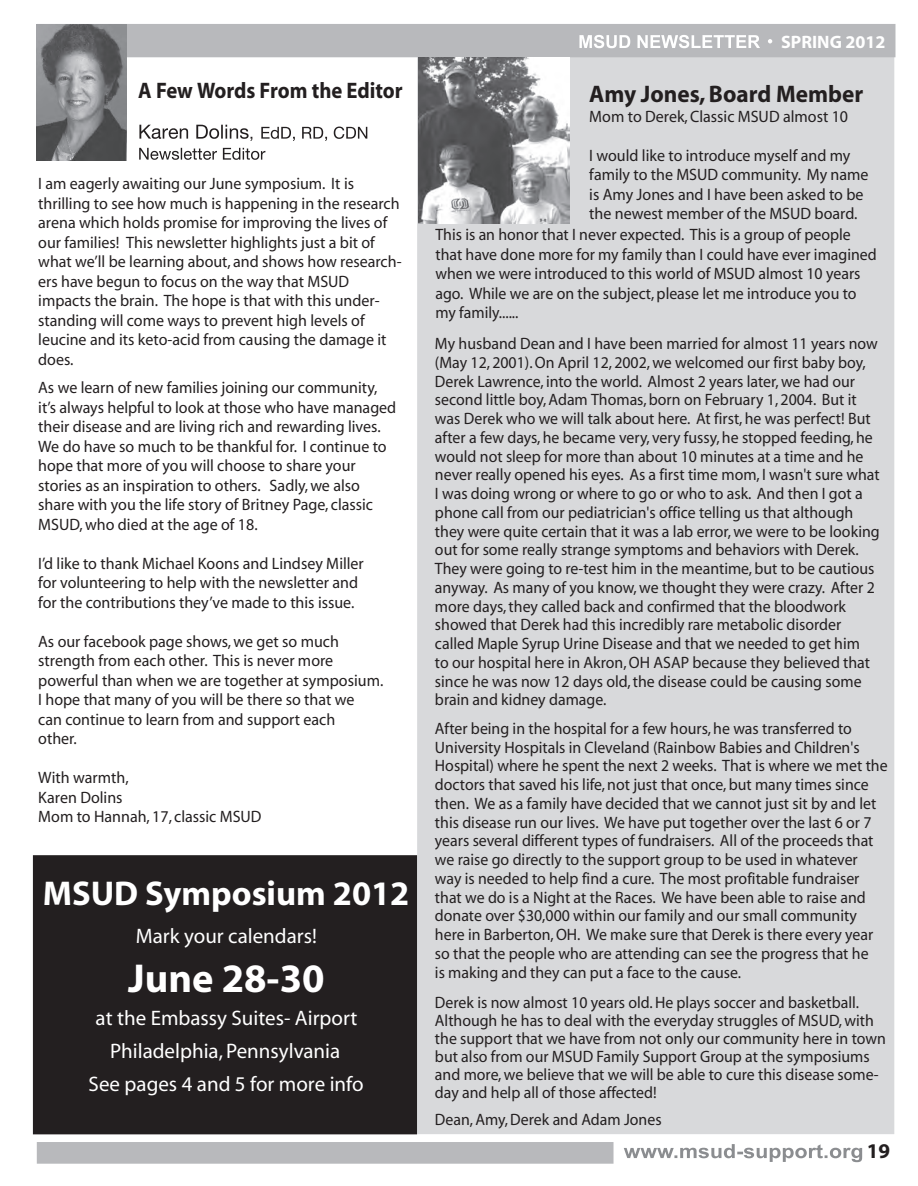
<style>
.page{position:relative;width:918px;height:1186px;background:#fff}
.page>*{position:absolute;margin:0;border:0;box-sizing:border-box;transform-origin:0 0}
.t1{font:700 40.5px "Myriad";color:#fff}
.t2{font:700 34.5px "Myriad";color:#fff}
.t3{font:700 24px "Myriad";color:#231f20}
.t4{font:700 22.5px "Myriad";letter-spacing:-.005em;color:#231f20;scale:.92 1}
.t5{font:21px/33px "Myriad";color:#fff;text-align:center}
.t6{font:700 21px "Myriad";color:#231f20}
.t7{font:700 18px "Myriad";color:#fff}
.t8{font:16.5px/18.8px "Myriad";color:#231f20;scale:.96 1}
.t9{font:16.5px/19.5px "Myriad";color:#231f20}
</style>
<div class="page">
<div style="left:417px;top:53px;width:477px;height:1081px;background:#d8d9db"></div>
<div style="left:37px;top:1142px;width:577px;height:21px;background:#b8b9bc"></div>
<svg style="left:624px;top:1144px;width:238px;height:18px"></svg>
<div style="left:37px;top:24px;width:858px;height:33px;background:#b8b9bc"></div>
<svg style="left:579px;top:35px;width:51px;height:13px"></svg>
<svg style="left:637px;top:35px;width:123px;height:13px"></svg>
<svg style="left:768px;top:39px;width:4px;height:4px"></svg>
<svg style="left:139px;top:125px;width:49px;height:14px"></svg>
<svg style="left:196px;top:125px;width:56px;height:16px"></svg>
<svg style="left:261px;top:127px;width:34px;height:14px"></svg>
<svg style="left:302px;top:127px;width:25px;height:14px"></svg>
<svg style="left:334px;top:127px;width:33px;height:12px"></svg>
<svg style="left:139px;top:148px;width:78px;height:12px"></svg>
<svg style="left:223px;top:148px;width:42px;height:12px"></svg>
<img style="left:36px;top:25px;width:91px;height:135px">
<div style="left:33px;top:855px;width:384px;height:279px;background:#231f20"></div>
<img style="left:418px;top:58px;width:152px;height:165px">
<h3 class="t4" style="left:138px;top:79px;width:289px">A Few Words From the Editor</h3>
<p class="t9" style="left:38px;top:174px;width:365px">I am eagerly awaiting our June symposium. It is thrilling to see how much is happening in the research arena which holds promise for improving the lives of our families! This newsletter highlights just a bit of what we’ll be learning about, and shows how research&shy;ers have begun to focus on the way that MSUD impacts the brain. The hope is that with this under&shy;standing will come ways to prevent high levels of leucine and its keto-acid from causing the damage it does.</p>
<p class="t9" style="left:38px;top:378px;width:360px">As we learn of new families joining our community, it’s always helpful to look at those who have managed their disease and are living rich and rewarding lives.<br>We do have so much to be thankful for. I continue to hope that more of you will choose to share your stories as an inspiration to others. Sadly, we also share with you the life story of Britney Page, classic MSUD, who died at the age of 18.</p>
<p class="t9" style="left:38px;top:554px;width:327px">I’d like to thank Michael Koons and Lindsey Miller for volunteering to help with the newsletter and for the contributions they’ve made to this issue.</p>
<p class="t9" style="left:38px;top:632px;width:347px">As our facebook page shows, we get so much strength from each other. This is never more powerful than when we are together at symposium.<br>I hope that many of you will be there so that we<br>can continue to learn from and support each<br>other.</p>
<p class="t9" style="left:38px;top:769px;width:225px">With warmth,<br>Karen Dolins<br>Mom to Hannah, 17, classic MSUD</p>
<h2 class="t2" style="left:43px;top:876px;width:368px">MSUD Symposium 2012</h2>
<p class="t5" style="left:136px;top:920px;width:183px">Mark your calendars!</p>
<h1 class="t1" style="left:128px;top:957px;width:198px">June 28-30</h1>
<p class="t5" style="left:89px;top:1002px;width:277px">at the Embassy Suites- Airport<br>Philadelphia, Pennsylvania<br>See pages 4 and 5 for more info</p>
<p class="t7" style="left:781px;top:33px;width:106px">SPRING 2012</p>
<h3 class="t3" style="left:589px;top:82px;width:276px">Amy Jones, Board Member</h3>
<p class="t9" style="left:589px;top:107px;width:260px">Mom to Derek, Classic MSUD almost 10</p>
<p class="t9" style="left:589px;top:146px;width:281px">I would like to introduce myself and my family to the MSUD community. My name is Amy Jones and I have been asked to be the newest member of the MSUD board.</p>
<p class="t8" style="left:435px;top:226px;width:461px;line-height:19.5px">This is an honor that I never expected. This is a group of people that have done more for my family than I could have ever imagined when we were introduced to this world of MSUD almost 10 years ago. While we are on the subject, please let me introduce you to my family......</p>
<p class="t8" style="left:435px;top:335px;width:465px">My husband Dean and I have been married for almost 11 years now (May 12, 2001). On April 12, 2002, we welcomed our first baby boy, Derek Lawrence, into the world. Almost 2 years later, we had our second little boy, Adam Thomas, born on February 1, 2004. But it was Derek who we will talk about here. At first, he was perfect! But after a few days, he became very, very fussy, he stopped feeding, he would not sleep for more than about 10 minutes at a time and he never really opened his eyes. As a first time mom, I wasn't sure what I was doing wrong or where to go or who to ask. And then I got a phone call from our pediatrician's office telling us that although they were quite certain that it was a lab error, we were to be looking out for some really strange symptoms and behaviors with Derek.<br>They were going to re-test him in the meantime, but to be cautious anyway. As many of you know, we thought they were crazy. After 2 more days, they called back and confirmed that the bloodwork showed that Derek had this incredibly rare metabolic disorder called Maple Syrup Urine Disease and that we needed to get him<br>to our hospital here in Akron, OH ASAP because they believed that since he was now 12 days old, the disease could be causing some brain and kidney damage.</p>
<p class="t8" style="left:435px;top:719px;width:473px">After being in the hospital for a few hours, he was transferred to University Hospitals in Cleveland (Rainbow Babies and Children's Hospital) where he spent the next 2 weeks. That is where we met the doctors that saved his life, not just that once, but many times since then. We as a family have decided that we cannot just sit by and let this disease run our lives. We have put together over the last 6 or 7 years several different types of fundraisers. All of the proceeds that we raise go directly to the support group to be used in whatever way is needed to help find a cure. The most profitable fundraiser that we do is a Night at the Races. We have been able to raise and donate over $30,000 within our family and our small community here in Barberton, OH. We make sure that Derek is there every year so that the people who are attending can see the progress that he<br>is making and they can put a face to the cause.</p>
<p class="t8" style="left:435px;top:993px;width:471px;line-height:18px">Derek is now almost 10 years old. He plays soccer and basketball.<br>Although he has to deal with the everyday struggles of MSUD, with the support that we have from not only our community here in town but also from our MSUD Family Support Group at the symposiums and more, we believe that we will be able to cure this disease some&shy;day and help all of those affected!</p>
<p class="t8" style="left:435px;top:1110px;width:238px">Dean, Amy, Derek and Adam Jones</p>
<p class="t6" style="left:867px;top:1140px;width:25px">19</p>
</div>
